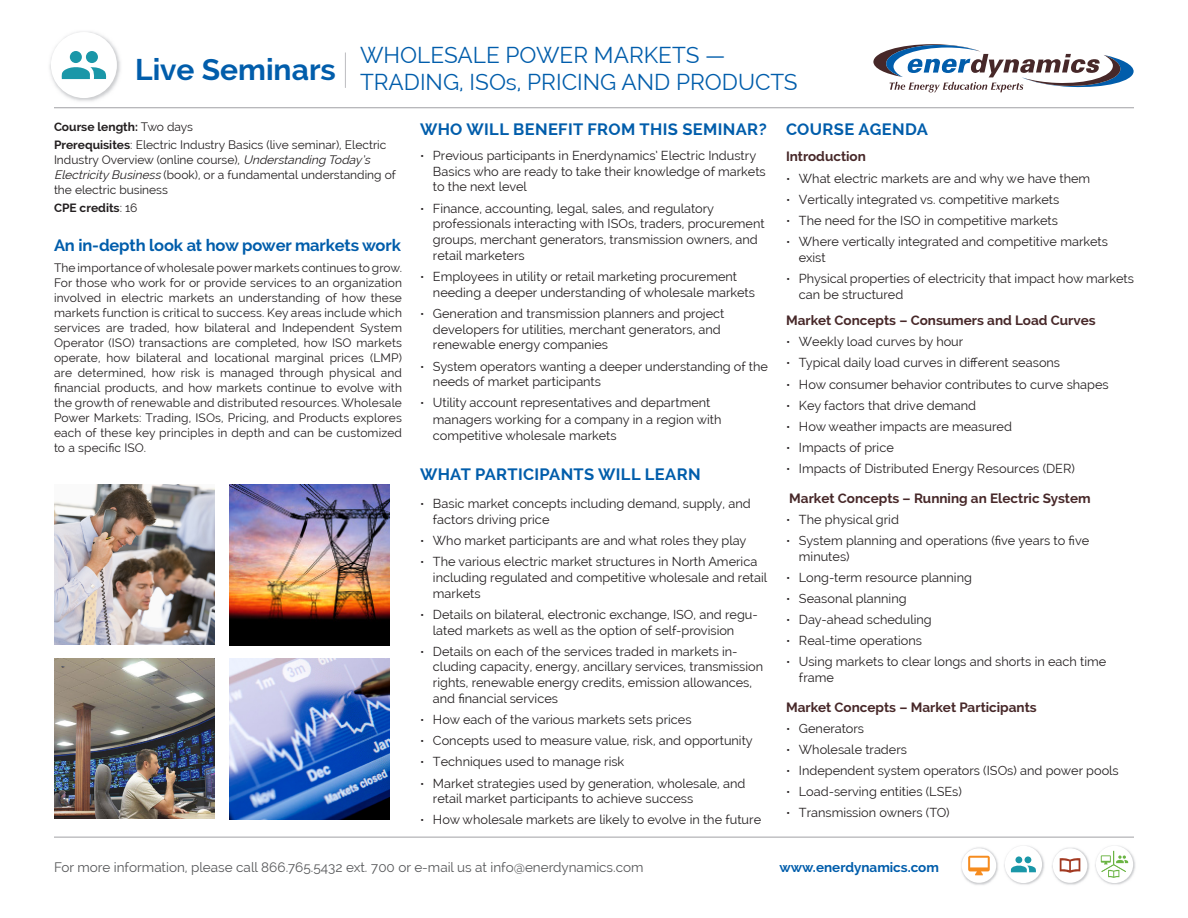
<style>
.page{position:relative;width:1188px;height:918px;background:#fff}
.page>*{position:absolute;margin:0;border:0;box-sizing:border-box;transform-origin:0 0}
.t1{font:700 30px "Raleway";color:#015dab}
.t2{font:22.5px/27px "Raleway";color:#015dab}
.Body_-_Header1{font:700 16.5px "Raleway";letter-spacing:.02em;color:#015dab}
.Intro_text{font:700 16.5px "Raleway";letter-spacing:-.01em;color:#015dab}
.Intro_text-2{font:700 16.5px "Raleway";letter-spacing:.02em;color:#015dab}
.bullets{font:700 13.5px "Raleway";color:#472829}
.t3{font:13.5px "Raleway";color:#57585a}
.t4{font:700 13.5px "Raleway";color:#015dab}
.t5{font:12.75px/15.8px "Raleway";color:#231f20}
.Intro_text-3{font:12px/15px "Raleway";color:#231f20}
.t6{font:700 12px "Raleway";color:#231f20}
.s1{font-weight:100;font-size:39px;color:#a1a1a5}
.s2{font-weight:400}
.s3{font-weight:700}
.s4{font-style:italic}
.s5{font-size:12px}
</style>
<div class="page">
<svg style="left:873px;top:44px;width:261px;height:48px"></svg>
<img style="left:49px;top:31px;width:72px;height:70px">
<div style="left:51px;top:32px;width:66px;height:66px;background:#fff;border-radius:50%"></div>
<svg style="left:62px;top:67px;width:44px;height:12px"></svg>
<div style="left:70px;top:51px;width:12px;height:12px;background:#1a97a8;border-radius:50%"></div>
<div style="left:86px;top:51px;width:12px;height:12px;background:#1a97a8;border-radius:50%"></div>
<img style="left:961px;top:847px;width:37px;height:38px">
<div style="left:962px;top:848px;width:34px;height:35px;background:#fff;border-radius:50%"></div>
<svg style="left:968px;top:856px;width:22px;height:19px"></svg>
<img style="left:1004px;top:845px;width:41px;height:40px">
<div style="left:1005px;top:846px;width:37px;height:37px;background:#fff;border-radius:50%"></div>
<svg style="left:1011px;top:865px;width:25px;height:7px"></svg>
<div style="left:1015px;top:856px;width:7px;height:7px;background:#1a97a8;border-radius:50%"></div>
<div style="left:1025px;top:856px;width:6px;height:7px;background:#1a97a8;border-radius:50%"></div>
<img style="left:1052px;top:847px;width:38px;height:38px">
<div style="left:1053px;top:848px;width:34px;height:35px;background:#fff;border-radius:50%"></div>
<svg style="left:1060px;top:858px;width:20px;height:15px"></svg>
<img style="left:1095px;top:845px;width:41px;height:40px">
<div style="left:1096px;top:846px;width:37px;height:37px;background:#fff;border-radius:50%"></div>
<svg style="left:1101px;top:851px;width:27px;height:27px"></svg>
<hr style="left:54px;top:108px;width:1080px;height:1px;background:#a1a1a5">
<hr style="left:54px;top:837px;width:1080px;height:1px;background:#a1a1a5">
<img style="left:54px;top:484px;width:160px;height:161px">
<img style="left:54px;top:658px;width:160px;height:161px">
<img style="left:229px;top:484px;width:161px;height:161px">
<img style="left:229px;top:659px;width:161px;height:160px">
<h1 class="t1" style="left:135px;top:52px;width:216px">Live Seminars <span class="s1">|</span></h1>
<h2 class="t2" style="left:360px;top:42px;width:439px">WHOLESALE POWER MARKETS —<br>TRADING, ISOs, PRICING AND PRODUCTS</h2>
<p class="t6" style="left:54px;top:119px;width:141px">Course length: <span class="s2">Two days</span></p>
<p class="Intro_text-3" style="left:54px;top:137px;width:343px"><span class="s3">Prerequisites</span>: Electric Industry Basics (live seminar), Electric Industry Overview (online course), <span class="s4">Understanding Today’s ElectricityBusiness</span>(book), or a fundamental understanding of the electric business</p>
<p class="t6" style="left:54px;top:200px;width:85px">CPE credits<span class="s2">: 16</span></p>
<p class="Intro_text" style="left:54px;top:235px;width:348px">An in-depth look at how power markets work</p>
<p class="Intro_text-3" style="left:54px;top:261px;width:350px;text-align:justify">The importance of wholesale power markets continues to grow.<br>For those who work for or provide services to an organization involved in electric markets an understanding of how these markets function is critical to success. Key areas include which services are traded, how bilateral and Independent System Operator (ISO) transactions are completed, how ISO markets operate, how bilateral and locational marginal prices (LMP) are determined, how risk is managed through physical and financial products, and how markets continue to evolve with the growth of renewable and distributed resources. Wholesale Power Markets: Trading, ISOs, Pricing, and Products explores each of these key principles in depth and can be customized to a specific ISO.</p>
<p class="Intro_text-2" style="left:420px;top:120px;width:348px">WHO WILL BENEFIT FROM THIS SEMINAR?</p>
<p class="t5" style="left:433px;top:148px;width:334px;text-indent:-13px"><span class="s5">•</span> Previous participants in Enerdynamics’ Electric Industry<br>Basics who are ready to take their knowledge of markets to the next level</p>
<p class="t5" style="left:433px;top:200px;width:333px;text-indent:-13px"><span class="s5">•</span> Finance, accounting, legal, sales, and regulatory professionals interacting with ISOs, traders, procurement groups, merchant generators, transmission owners, and retail marketers</p>
<p class="t5" style="left:433px;top:269px;width:324px;text-indent:-13px"><span class="s5">•</span> Employees in utility or retail marketing procurement needing a deeper understanding of wholesale markets</p>
<p class="t5" style="left:433px;top:306px;width:293px;text-indent:-13px"><span class="s5">•</span> Generation and transmission planners and project developers for utilities, merchant generators, and renewable energy companies</p>
<p class="t5" style="left:433px;top:358px;width:337px;text-indent:-13px"><span class="s5">•</span> System operators wanting a deeper understanding of the needs of market participants</p>
<p class="t5" style="left:433px;top:395px;width:290px;line-height:16.5px;text-indent:-13px"><span class="s5">•</span> Utility account representatives and department managers working for a company in a region with competitive wholesale markets</p>
<p class="Body_-_Header1" style="left:420px;top:465px;width:282px">WHAT PARTICIPANTS WILL LEARN</p>
<p class="t5" style="left:433px;top:496px;width:319px;text-indent:-13px"><span class="s5">•</span> Basic market concepts including demand, supply, and factors driving price</p>
<p class="t5" style="left:420px;top:533px;width:328px"><span class="s5">•</span> Who market participants are and what roles they play</p>
<p class="t5" style="left:433px;top:554px;width:336px;text-indent:-13px"><span class="s5">•</span> The various electric market structures in North America including regulated and competitive wholesale and retail markets</p>
<p class="t5" style="left:433px;top:606px;width:326px;text-indent:-13px"><span class="s5">•</span> Details on bilateral, electronic exchange, ISO, and regu&shy;lated markets as well as the option of self-provision</p>
<p class="t5" style="left:433px;top:643px;width:332px;text-indent:-13px"><span class="s5">•</span> Details on each of the services traded in markets in&shy;cluding capacity, energy, ancillary services, transmission rights, renewable energy credits, emission allowances, and financial services</p>
<p class="t5" style="left:420px;top:712px;width:273px"><span class="s5">•</span> How each of the various markets sets prices</p>
<p class="t5" style="left:420px;top:733px;width:334px"><span class="s5">•</span> Concepts used to measure value, risk, and opportunity</p>
<p class="t5" style="left:420px;top:754px;width:206px"><span class="s5">•</span> Techniques used to manage risk</p>
<p class="t5" style="left:433px;top:775px;width:314px;text-indent:-13px"><span class="s5">•</span> Market strategies used by generation, wholesale, and retail market participants to achieve success</p>
<p class="t5" style="left:420px;top:812px;width:343px"><span class="s5">•</span> How wholesale markets are likely to evolve in the future</p>
<p class="Body_-_Header1" style="left:786px;top:120px;width:144px">COURSE AGENDA</p>
<p class="bullets" style="left:786px;top:149px;width:81px">Introduction</p>
<p class="t5" style="left:786px;top:170px;width:306px"><span class="s5">•</span> What electric markets are and why we have them</p>
<p class="t5" style="left:786px;top:191px;width:275px"><span class="s5">•</span> Vertically integrated vs. competitive markets</p>
<p class="t5" style="left:786px;top:213px;width:274px"><span class="s5">•</span> The need for the ISO in competitive markets</p>
<p class="t5" style="left:799px;top:234px;width:311px;text-indent:-13px"><span class="s5">•</span> Where vertically integrated and competitive markets exist</p>
<p class="t5" style="left:799px;top:271px;width:337px;text-indent:-13px"><span class="s5">•</span> Physical properties of electricity that impact how markets can be structured</p>
<p class="bullets" style="left:786px;top:313px;width:311px">Market Concepts – Consumers and Load Curves</p>
<p class="t5" style="left:786px;top:334px;width:179px"><span class="s5">•</span> Weekly load curves by hour</p>
<p class="t5" style="left:786px;top:355px;width:276px"><span class="s5">•</span> Typical daily load curves in different seasons</p>
<p class="t5" style="left:786px;top:376px;width:324px"><span class="s5">•</span> How consumer behavior contributes to curve shapes</p>
<p class="t5" style="left:786px;top:397px;width:192px"><span class="s5">•</span> Key factors that drive demand</p>
<p class="t5" style="left:786px;top:418px;width:227px"><span class="s5">•</span> How weather impacts are measured</p>
<p class="t5" style="left:786px;top:440px;width:109px"><span class="s5">•</span> Impacts of price</p>
<p class="t5" style="left:786px;top:461px;width:290px"><span class="s5">•</span> Impacts of Distributed Energy Resources (DER)</p>
<p class="bullets" style="left:789px;top:490px;width:303px">Market Concepts – Running an Electric System</p>
<p class="t5" style="left:786px;top:511px;width:114px"><span class="s5">•</span> The physical grid</p>
<p class="t5" style="left:799px;top:532px;width:292px;text-indent:-13px"><span class="s5">•</span> System planning and operations (five years to five minutes)</p>
<p class="t5" style="left:786px;top:569px;width:187px"><span class="s5">•</span> Long-term resource planning</p>
<p class="t5" style="left:786px;top:591px;width:122px"><span class="s5">•</span> Seasonal planning</p>
<p class="t5" style="left:786px;top:612px;width:147px"><span class="s5">•</span> Day-ahead scheduling</p>
<p class="t5" style="left:786px;top:633px;width:138px"><span class="s5">•</span> Real-time operations</p>
<p class="t5" style="left:799px;top:654px;width:309px;text-indent:-13px"><span class="s5">•</span> Using markets to clear longs and shorts in each time frame</p>
<p class="bullets" style="left:786px;top:699px;width:252px">Market Concepts – Market Participants</p>
<p class="t5" style="left:786px;top:720px;width:80px"><span class="s5">•</span> Generators</p>
<p class="t5" style="left:786px;top:741px;width:123px"><span class="s5">•</span> Wholesale traders</p>
<p class="t5" style="left:786px;top:763px;width:334px"><span class="s5">•</span> Independent system operators (ISOs) and power pools</p>
<p class="t5" style="left:786px;top:784px;width:177px"><span class="s5">•</span> Load-serving entities (LSEs)</p>
<p class="t5" style="left:786px;top:805px;width:165px"><span class="s5">•</span> Transmission owners (TO)</p>
<p class="t3" style="left:54px;top:859px;width:591px">For more information, please call 866.765.5432 ext. 700 or e-mail us at info@enerdynamics.com</p>
<p class="t4" style="left:779px;top:859px;width:161px">www.enerdynamics.com</p>
</div>
